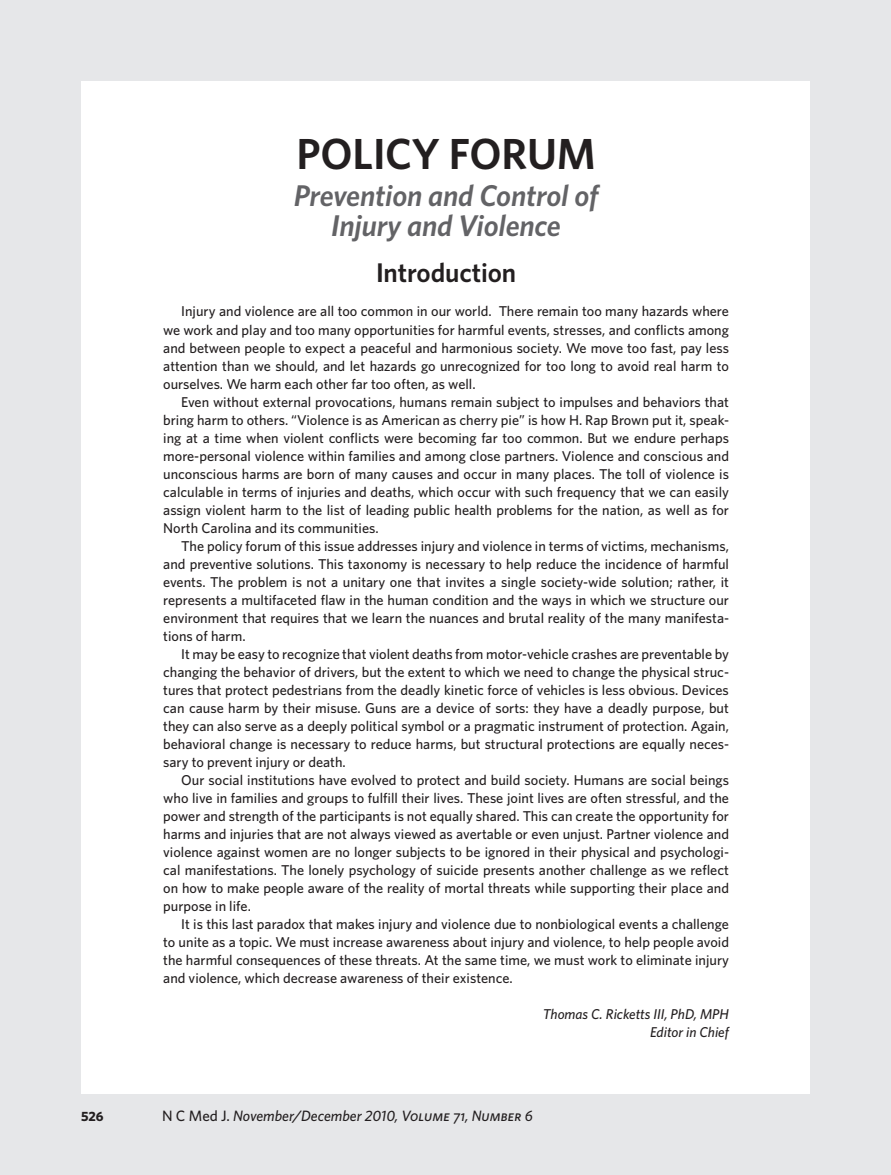
<style>
.page{position:relative;width:891px;height:1175px;background:#fff}
.page>*{position:absolute;margin:0;border:0;box-sizing:border-box;transform-origin:0 0}
.t1{font:600 43.5px "Whitney";letter-spacing:-.005em;color:#231f20}
.TOC_Title{font:italic 600 30px "Whitney";letter-spacing:-.005em;color:#636366}
.t2{font:600 27px "Whitney";letter-spacing:-.005em;color:#231f20}
.t3{font:italic 500 15px "Whitney";color:#231f20}
.body{font:500 14.25px/18px "Whitney";color:#231f20;text-align:justify}
.body-2{font:italic 500 14.25px "Whitney";color:#231f20}
.t4{font:700 13.5px "Whitney";color:#231f20}
.s1{font-style:normal}
.s2{font-family:"Whitney Medium SC Italic";font-weight:400;font-style:normal}
</style>
<div class="page">
<div style="left:0;top:0;width:891px;height:1174px;background:#e6e7e9"></div>
<div style="left:81px;top:81px;width:729px;height:1013px;background:#fff"></div>
<p class="t1" style="left:297px;top:127px;width:301px">POLICY FORUM</p>
<p class="TOC_Title" style="left:294px;top:177px;width:306px">Prevention and Control of</p>
<p class="TOC_Title" style="left:331px;top:207px;width:231px">Injury and Violence</p>
<p class="t2" style="left:376px;top:256px;width:142px">Introduction</p>
<p class="body" style="left:163px;top:302px;width:567px;text-indent:18px">Injury and violence are all too common in our world. There remain too many hazards where we work and play and too many opportunities for harmful events, stresses, and conflicts among and between people to expect a peaceful and harmonious society. We move too fast, pay less attention than we should, and let hazards go unrecognized for too long to avoid real harm to ourselves. We harm each other far too often, as well.</p>
<p class="body" style="left:163px;top:392px;width:567px;text-indent:18px">Even without external provocations, humans remain subject to impulses and behaviors that bring harm to others. “Violence is as American as cherry pie” is how H. Rap Brown put it, speak&shy;ing at a time when violent conflicts were becoming far too common. But we endure perhaps more-personal violence within families and among close partners. Violence and conscious and unconscious harms are born of many causes and occur in many places. The toll of violence is calculable in terms of injuries and deaths, which occur with such frequency that we can easily assign violent harm to the list of leading public health problems for the nation, as well as for North Carolina and its communities.</p>
<p class="body" style="left:163px;top:536px;width:567px;text-indent:18px">The policy forum of this issue addresses injury and violence in terms of victims, mechanisms, and preventive solutions. This taxonomy is necessary to help reduce the incidence of harmful events. The problem is not a unitary one that invites a single society-wide solution; rather, it represents a multifaceted flaw in the human condition and the ways in which we structure our environment that requires that we learn the nuances and brutal reality of the many manifesta&shy;tions of harm.</p>
<p class="body" style="left:163px;top:644px;width:567px;text-indent:18px">It may be easy to recognize that violent deaths from motor-vehicle crashes are preventable by changing the behavior of drivers, but the extent to which we need to change the physical struc&shy;tures that protect pedestrians from the deadly kinetic force of vehicles is less obvious. Devices can cause harm by their misuse. Guns are a device of sorts: they have a deadly purpose, but they can also serve as a deeply political symbol or a pragmatic instrument of protection. Again, behavioral change is necessary to reduce harms, but structural protections are equally neces&shy;sary to prevent injury or death.</p>
<p class="body" style="left:163px;top:770px;width:567px;text-indent:18px">Our social institutions have evolved to protect and build society. Humans are social beings who live in families and groups to fulfill their lives. These joint lives are often stressful, and the power and strength of the participants is not equally shared. This can create the opportunity for harms and injuries that are not always viewed as avertable or even unjust. Partner violence and violence against women are no longer subjects to be ignored in their physical and psychologi&shy;cal manifestations. The lonely psychology of suicide presents another challenge as we reflect on how to make people aware of the reality of mortal threats while supporting their place and purpose in life.</p>
<p class="body" style="left:163px;top:914px;width:567px;text-indent:18px">It is this last paradox that makes injury and violence due to nonbiological events a challenge to unite as a topic. We must increase awareness about injury and violence, to help people avoid the harmful consequences of these threats. At the same time, we must work to eliminate injury and violence, which decrease awareness of their existence.</p>
<p class="body-2" style="left:543px;top:1005px;width:188px">Thomas C. Ricketts III, PhD, MPH</p>
<p class="body-2" style="left:650px;top:1023px;width:80px">Editor in Chief</p>
<p class="t4" style="left:81px;top:1107px;width:24px">526</p>
<p class="t3" style="left:162px;top:1106px;width:372px"><span class="s1">N C Med J.</span> November/December 2010, <span class="s2">Volume 71, Number 6</span></p>
</div>
